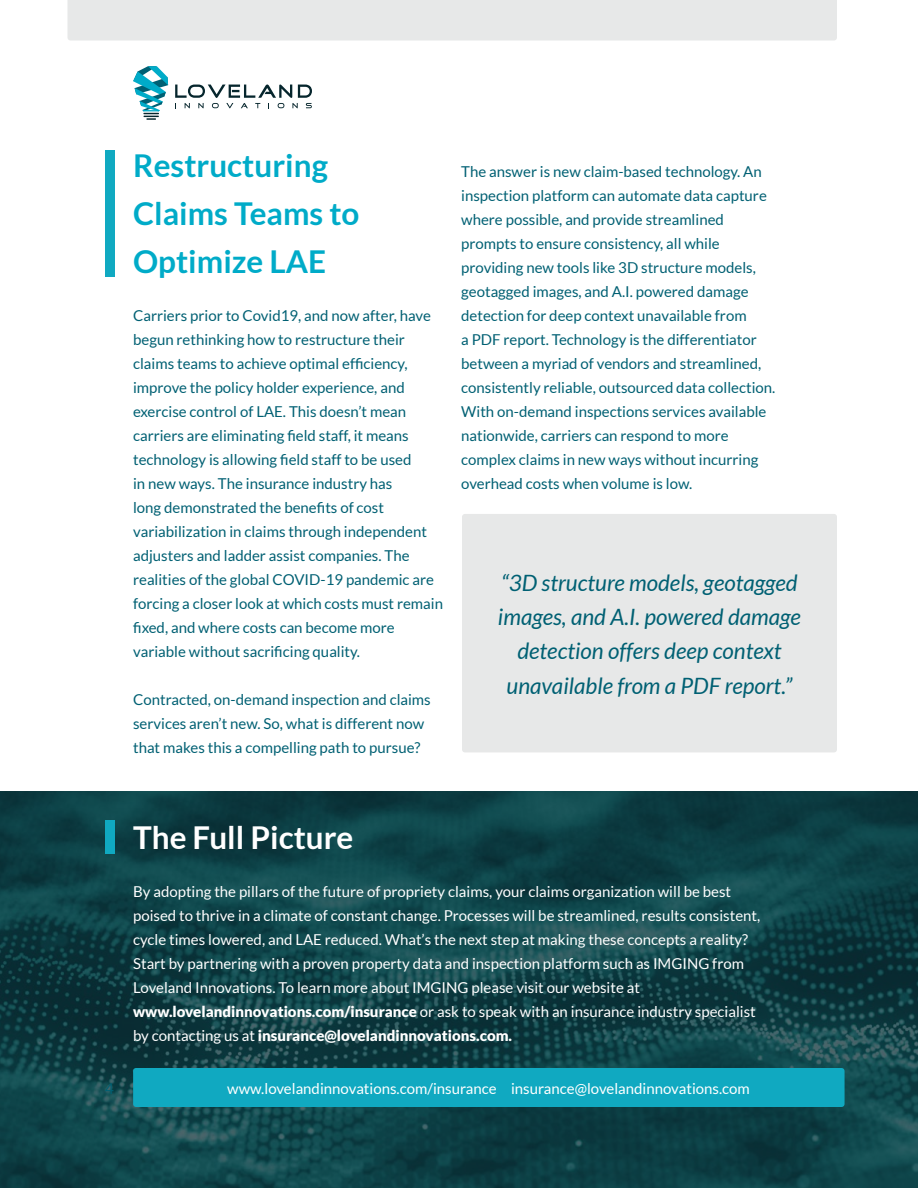
<style>
.page{position:relative;width:918px;height:1188px;background:#fff}
.page>*{position:absolute;margin:0;border:0;box-sizing:border-box;transform-origin:0 0}
.t1{font:700 31.5px/48px "Lato";color:#00abc8}
.t2{font:700 31.5px "Lato";color:#fff}
.t3{font:italic 22.5px/34.2px "Lato";color:#006073;text-align:center}
.t4{font:15px/24px "Lato";color:#006073}
.t5{font:15px/24px "Lato";color:#fff}
.s1{font-weight:900}
</style>
<div class="page">
<div style="left:462px;top:514px;width:375px;height:238px;background:#e7e8e8;border-radius:3px"></div>
<img style="left:0;top:792px;width:918px;height:396px">
<div style="left:106px;top:150px;width:9px;height:126px;background:#10a9c1"></div>
<div style="left:106px;top:820px;width:9px;height:34px;background:#10a9c1"></div>
<div style="left:68px;top:0;width:769px;height:40px;background:#e7e8e8"></div>
<div style="left:133px;top:1068px;width:712px;height:39px;background:#10a9c1;border-radius:3px"></div>
<svg style="left:175px;top:84px;width:137px;height:24px"></svg>
<svg style="left:133px;top:66px;width:35px;height:54px"></svg>
<h1 class="t1" style="left:133px;top:143px;width:228px">Restructuring<br>Claims Teams to<br>Optimize LAE</h1>
<p class="t4" style="left:133px;top:305px;width:311px">Carriers prior to Covid19, and now after, have begun rethinking how to restructure their claims teams to achieve optimal efficiency, improve the policy holder experience, and exercise control of LAE. This doesn’t mean carriers are eliminating field staff, it means technology is allowing field staff to be used<br>in new ways. The insurance industry has<br>long demonstrated the benefits of cost variabilization in claims through independent adjusters and ladder assist companies. The realities of the global COVID-19 pandemic are forcing a closer look at which costs must remain fixed, and where costs can become more variable without sacrificing quality.</p>
<p class="t4" style="left:133px;top:689px;width:299px">Contracted, on-demand inspection and claims services aren’t new. So, what is different now that makes this a compelling path to pursue?</p>
<p class="t4" style="left:461px;top:159px;width:316px">The answer is new claim-based technology. An inspection platform can automate data capture where possible, and provide streamlined prompts to ensure consistency, all while providing new tools like 3D structure models, geotagged images, and A.I. powered damage detection for deep context unavailable from<br>a PDF report. Technology is the differentiator between a myriad of vendors and streamlined, consistently reliable, outsourced data collection.<br>With on-demand inspections services available nationwide, carriers can respond to more complex claims in new ways without incurring overhead costs when volume is low.</p>
<h2 class="t3" style="left:498px;top:567px;width:305px">“3D structure models, geotagged images, and A.I. powered damage detection offers deep context unavailable from a PDF report.”</h2>
<h1 class="t2" style="left:133px;top:824px;width:222px">The Full Picture</h1>
<p class="t5" style="left:133px;top:879px;width:629px">By adopting the pillars of the future of propriety claims, your claims organization will be best poised to thrive in a climate of constant change. Processes will be streamlined, results consistent, cycle times lowered, and LAE reduced. What’s the next step at making these concepts a reality?<br>Start by partnering with a proven property data and inspection platform such as IMGING from Loveland Innovations. To learn more about IMGING please visit our website at <span class="s1">www.lovelandinnovations.com/insurance</span> or ask to speak with an insurance industry specialist by contacting us at <span class="s1">insurance@lovelandinnovations.com.</span></p>
<p class="t4" style="left:105px;top:1077px;width:10px">4</p>
<p class="t5" style="left:227px;top:1077px;width:524px">www.lovelandinnovations.com/insurance insurance@lovelandinnovations.com</p>
</div>
